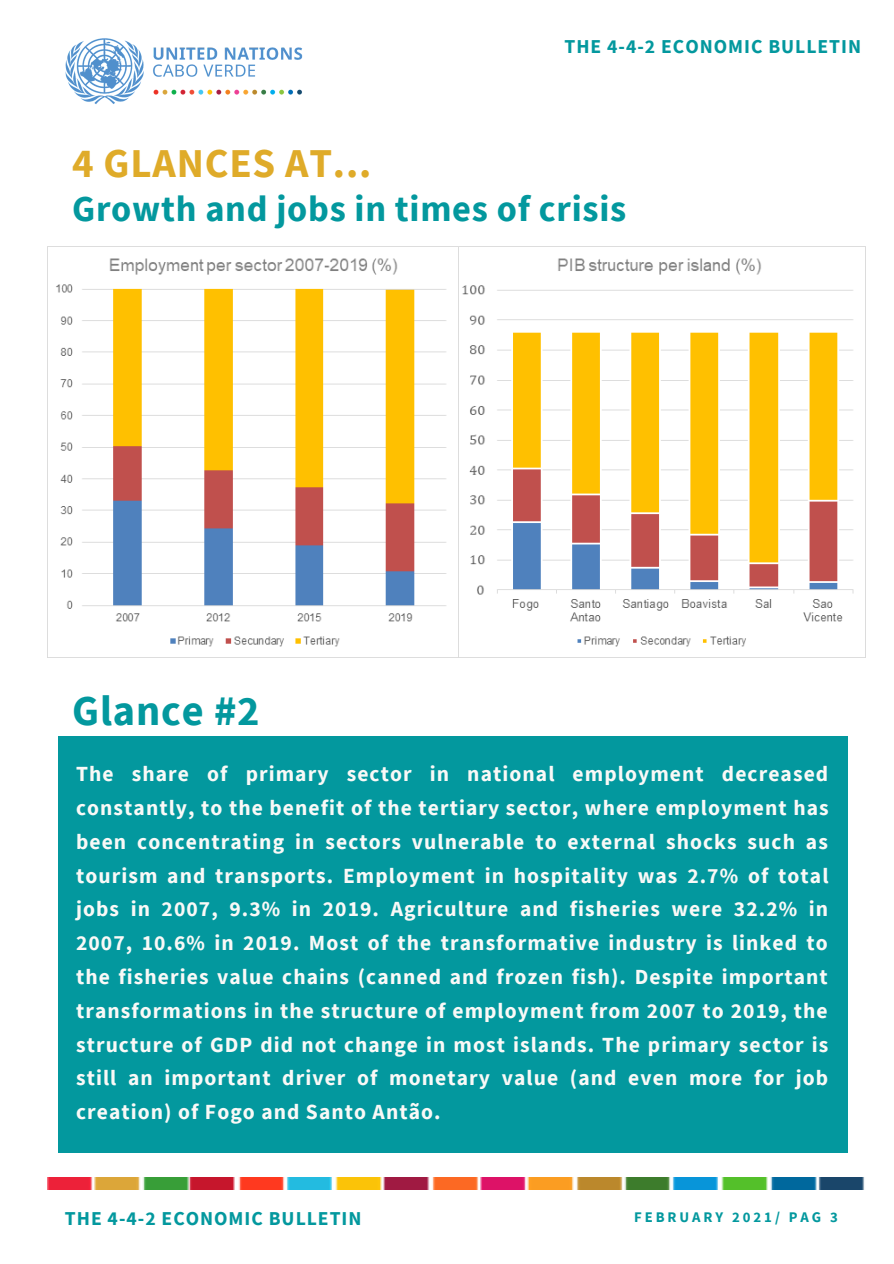
<style>
.page{position:relative;width:894px;height:1264px;background:#fff}
.page>*{position:absolute;margin:0;border:0;box-sizing:border-box;transform-origin:0 0}
.t1{font:700 42.45px "Source Sans Pro";letter-spacing:.02em;color:#03989e}
.t2{font:700 40.95px "Source Sans Pro";letter-spacing:.02em;color:#dfab29}
.t3{font:700 36.45px "Source Sans Pro";letter-spacing:.02em;color:#03989e}
.t4{font:700 21.6px/33.8px "Source Sans Pro";letter-spacing:.05em;color:#f9f9f7;text-align:justify}
.t5{font:700 19.65px "Source Sans Pro";letter-spacing:.05em;color:#03989e}
.t6{font:700 14.7px "Source Sans Pro";letter-spacing:.2em;color:#03989e}
</style>
<div class="page">
<div style="left:58px;top:867px;width:789px;height:285px;background:#03989e"></div>
<img style="left:47px;top:1177px;width:818px;height:12px">
<img style="left:65px;top:38px;width:238px;height:66px">
<img style="left:458px;top:246px;width:406px;height:411px">
<div style="left:58px;top:736px;width:789px;height:285px;background:#03989e"></div>
<img style="left:47px;top:246px;width:411px;height:411px">
<p class="t5" style="left:564px;top:34px;width:298px">THE 4-4-2 ECONOMIC BULLETIN</p>
<p class="t2" style="left:72px;top:137px;width:301px">4 GLANCES AT...</p>
<p class="t3" style="left:72px;top:185px;width:555px">Growth and jobs in times of crisis</p>
<p class="t1" style="left:72px;top:683px;width:189px">Glance #2</p>
<p class="t4" style="left:76px;top:756px;width:754px">The share of primary sector in national employment decreased constantly, to the benefit of the tertiary sector, where employment has been concentrating in sectors vulnerable to external shocks such as tourism and transports. Employment in hospitality was 2.7% of total jobs in 2007, 9.3% in 2019. Agriculture and fisheries were 32.2% in 2007, 10.6% in 2019. Most of the transformative industry is linked to the fisheries value chains (canned and frozen fish). Despite important transformations in the structure of employment from 2007 to 2019, the structure of GDP did not change in most islands. The primary sector is still an important driver of monetary value (and even more for job creation) of Fogo and Santo Antão.</p>
<p class="t5" style="left:65px;top:1205px;width:298px">THE 4-4-2 ECONOMIC BULLETIN</p>
<p class="t6" style="left:633px;top:1207px;width:205px">FEBRUARY 2021/ PAG 3</p>
</div>
